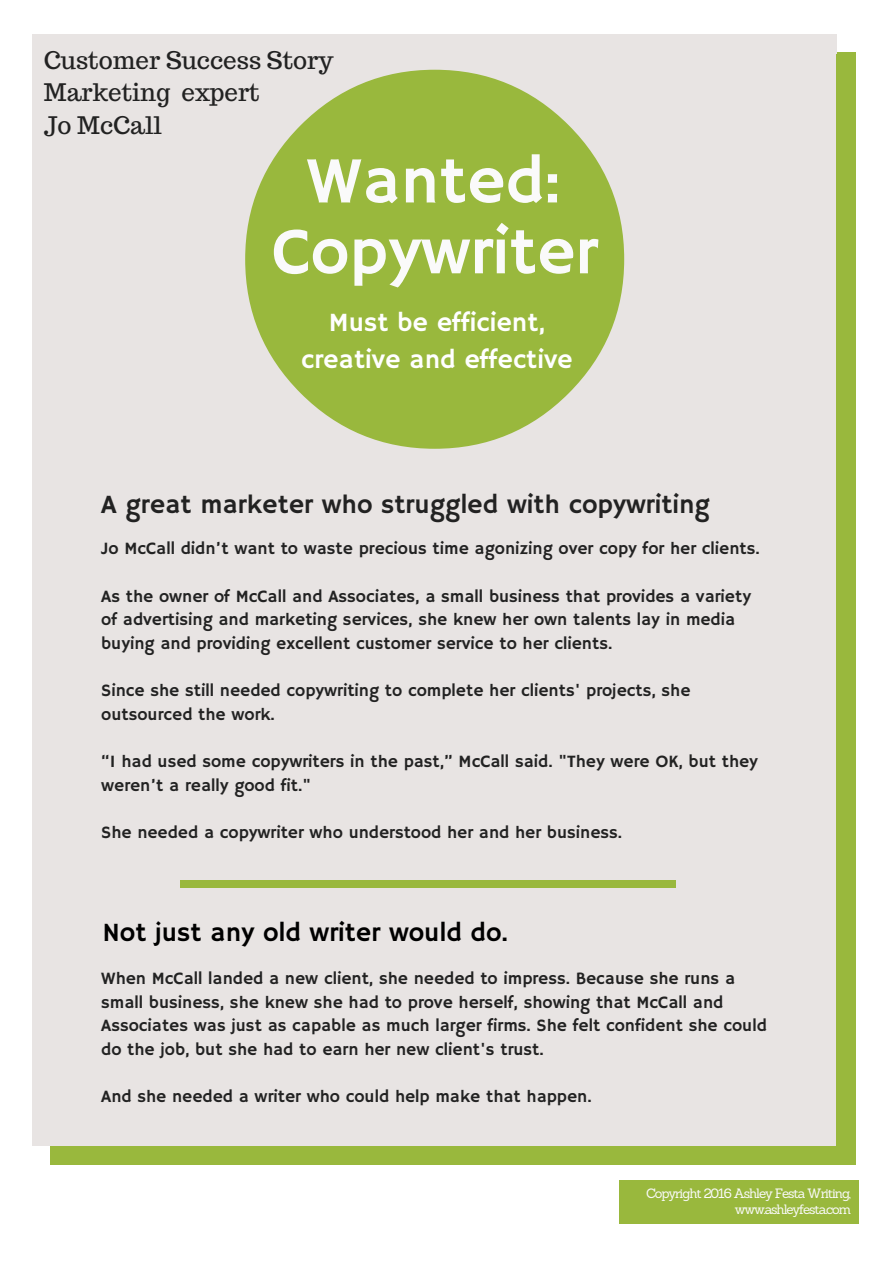
<style>
.page{position:relative;width:893px;height:1263px;background:#fff}
.page>*{position:absolute;margin:0;border:0;box-sizing:border-box;transform-origin:0 0}
.t1{font:66.15px "Hammersmith One";color:#fafafa}
.t2{font:26.4px "Hammersmith One";color:#222}
.t3{font:26.4px/37px "Hammersmith One";color:#fff;text-align:center}
.t4{font:26.4px "Hammersmith One";color:#000}
.t5{font:24.15px/32.5px "Trocchi";color:#222}
.t6{font:17.4px/23.5px "Hammersmith One";color:#222}
.t7{font:13.2px/15.8px "Sanchez";letter-spacing:-.085em;color:#fafafa;text-align:right}
</style>
<div class="page">
<div style="left:51px;top:1145px;width:785px;height:19px;background:#99b83d"></div>
<div style="left:836px;top:1145px;width:19px;height:19px;background:#99b83d"></div>
<div style="left:32px;top:53px;width:19px;height:1092px;background:#e8e4e3"></div>
<div style="left:51px;top:53px;width:785px;height:1092px;background:#e8e4e3"></div>
<div style="left:836px;top:53px;width:19px;height:1092px;background:#99b83d"></div>
<div style="left:32px;top:35px;width:19px;height:19px;background:#e8e4e3"></div>
<div style="left:51px;top:35px;width:785px;height:19px;background:#e8e4e3"></div>
<div style="left:180px;top:879px;width:495px;height:8px;background:#99b83d"></div>
<svg style="left:245px;top:70px;width:379px;height:378px;fill:#99b83d"></svg>
<div style="left:619px;top:1180px;width:239px;height:43px;background:#99b83d"></div>
<h3 class="t5" style="left:44px;top:43px;width:291px">Customer Success Story<br>Marketing expert<br>Jo McCall</h3>
<h1 class="t1" style="left:307px;top:143px;width:255px">Wanted:</h1>
<h1 class="t1" style="left:272px;top:214px;width:327px">Copywriter</h1>
<h2 class="t3" style="left:301px;top:305px;width:273px">Must be efficient, creative and effective</h2>
<h2 class="t2" style="left:101px;top:489px;width:610px">A great marketer who struggled with copywriting</h2>
<p class="t6" style="left:101px;top:538px;width:660px">Jo McCall didn’t want to waste precious time agonizing over copy for her clients.</p>
<p class="t6" style="left:101px;top:585px;width:651px">As the owner of McCall and Associates, a small business that provides a variety of advertising and marketing services, she knew her own talents lay in media buying and providing excellent customer service to her clients.</p>
<p class="t6" style="left:101px;top:679px;width:590px">Since she still needed copywriting to complete her clients' projects, she outsourced the work.</p>
<p class="t6" style="left:101px;top:750px;width:658px">“I had used some copywriters in the past,” McCall said. "They were OK, but they weren’t a really good fit."</p>
<p class="t6" style="left:101px;top:821px;width:522px">She needed a copywriter who understood her and her business.</p>
<h2 class="t4" style="left:102px;top:917px;width:407px">Not just any old writer would do.</h2>
<p class="t6" style="left:101px;top:967px;width:667px">When McCall landed a new client, she needed to impress. Because she runs a small business, she knew she had to prove herself, showing that McCall and Associates was just as capable as much larger firms. She felt confident she could do the job, but she had to earn her new client's trust.</p>
<p class="t6" style="left:101px;top:1085px;width:492px">And she needed a writer who could help make that happen.</p>
<p class="t7" style="left:646px;top:1184px;width:206px">Copyright 2016 Ashley Festa Writing, www.ashleyfesta.com</p>
</div>
